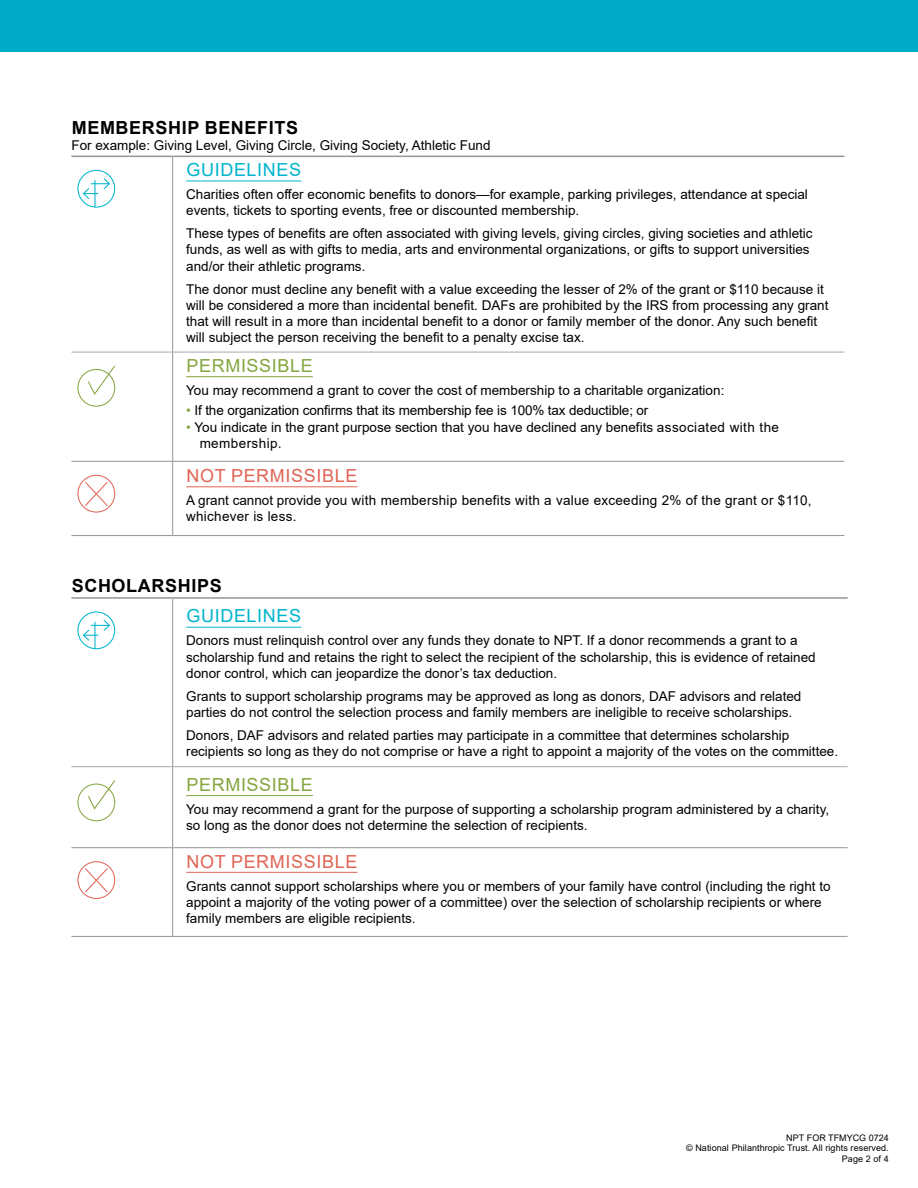
<style>
.page{position:relative;width:918px;height:1188px;background:#fff}
.page>*{position:absolute;margin:0;border:0;box-sizing:border-box;transform-origin:0 0}
.t1{font:700 18px "Arial";letter-spacing:.035em;color:#000}
.Paragraph_Style_4{font:18px "Arial";letter-spacing:.035em;color:#e06556}
.Paragraph_Style_3{font:18px "Arial";letter-spacing:.035em;color:#85a640}
.Paragraph_Style_4-2{font:18px "Arial";letter-spacing:.035em;color:#00b5cc}
.t2{font:13.5px/16.2px "Arial";color:#000}
.t3{font:13.5px/16.2px "Arial";letter-spacing:.02em;color:#000}
.t4{font:9px "Arial";letter-spacing:.01em;color:#000}
.s1{color:#85a640}
.s2{font-family:"Calibri"}
</style>
<div class="page">
<div style="left:0;top:0;width:918px;height:52px;background:#00abc8"></div>
<hr style="left:71px;top:461px;width:102px;height:1px;background:#939598">
<hr style="left:173px;top:461px;width:671px;height:1px;background:#939598">
<hr style="left:71px;top:535px;width:102px;height:1px;background:#939598">
<hr style="left:173px;top:535px;width:671px;height:1px;background:#939598">
<hr style="left:172px;top:157px;width:1px;height:195px;background:#939598">
<hr style="left:172px;top:352px;width:1px;height:109px;background:#939598">
<hr style="left:172px;top:462px;width:1px;height:73px;background:#939598">
<hr style="left:71px;top:352px;width:102px;height:1px;background:#a7a9ac">
<hr style="left:173px;top:352px;width:671px;height:1px;background:#a7a9ac">
<hr style="left:71px;top:156px;width:102px;height:1px;background:#939598">
<hr style="left:173px;top:156px;width:671px;height:1px;background:#939598">
<div style="left:77px;top:170px;width:38px;height:38px;border:1px solid #00b5cc;border-radius:50%"></div>
<svg style="left:82px;top:177px;width:29px;height:30px"></svg>
<hr style="left:186px;top:181px;width:115px;height:1px;background:#00b5cc">
<div style="left:77px;top:369px;width:38px;height:38px;border:1px solid #85a640;border-radius:50%"></div>
<svg style="left:87px;top:365px;width:29px;height:31px"></svg>
<hr style="left:186px;top:376px;width:127px;height:1px;background:#85a640">
<div style="left:77px;top:475px;width:38px;height:38px;border:1px solid #e06556;border-radius:50%"></div>
<svg style="left:84px;top:481px;width:25px;height:26px"></svg>
<hr style="left:186px;top:486px;width:171px;height:1px;background:#e06556">
<hr style="left:71px;top:766px;width:101px;height:1px;background:#a7a9ac">
<hr style="left:173px;top:766px;width:675px;height:1px;background:#a7a9ac">
<hr style="left:71px;top:597px;width:102px;height:2px;background:#939598">
<hr style="left:173px;top:597px;width:675px;height:2px;background:#939598">
<hr style="left:71px;top:847px;width:102px;height:1px;background:#939598">
<hr style="left:173px;top:847px;width:675px;height:1px;background:#939598">
<hr style="left:71px;top:936px;width:102px;height:1px;background:#939598">
<hr style="left:173px;top:936px;width:675px;height:1px;background:#939598">
<hr style="left:172px;top:599px;width:1px;height:168px;background:#939598">
<hr style="left:172px;top:767px;width:1px;height:80px;background:#939598">
<hr style="left:172px;top:848px;width:1px;height:88px;background:#939598">
<div style="left:77px;top:611px;width:38px;height:38px;border:1px solid #00b5cc;border-radius:50%"></div>
<svg style="left:82px;top:619px;width:29px;height:30px"></svg>
<hr style="left:186px;top:627px;width:115px;height:1px;background:#00b5cc">
<div style="left:77px;top:784px;width:38px;height:37px;border:1px solid #85a640;border-radius:50%"></div>
<svg style="left:87px;top:780px;width:29px;height:31px"></svg>
<hr style="left:186px;top:795px;width:127px;height:1px;background:#85a640">
<div style="left:77px;top:861px;width:38px;height:38px;border:1px solid #e06556;border-radius:50%"></div>
<svg style="left:84px;top:867px;width:25px;height:27px"></svg>
<hr style="left:186px;top:872px;width:171px;height:1px;background:#e06556">
<p class="t1" style="left:72px;top:115px;width:228px">MEMBERSHIP BENEFITS</p>
<p class="t2" style="left:71px;top:137px;width:421px">For example: Giving Level, Giving Circle, Giving Society, Athletic Fund</p>
<p class="Paragraph_Style_4-2" style="left:186px;top:157px;width:116px">GUIDELINES</p>
<p class="t2" style="left:186px;top:186px;width:623px">Charities often offer economic benefits to donors—for example, parking privileges, attendance at special events, tickets to sporting events, free or discounted membership.</p>
<p class="t2" style="left:186px;top:225px;width:628px">These types of benefits are often associated with giving levels, giving circles, giving societies and athletic funds, as well as with gifts to media, arts and environmental organizations, or gifts to support universities and/or their athletic programs.</p>
<p class="t2" style="left:186px;top:281px;width:644px">The donor must decline any benefit with a value exceeding the lesser of 2% of the grant or $110 because it will be considered a more than incidental benefit. DAFs are prohibited by the IRS from processing any grant that will result in a more than incidental benefit to a donor or family member of the donor. Any such benefit will subject the person receiving the benefit to a penalty excise tax.</p>
<p class="Paragraph_Style_3" style="left:186px;top:353px;width:128px">PERMISSIBLE</p>
<p class="t2" style="left:186px;top:382px;width:540px">You may recommend a grant to cover the cost of membership to a charitable organization:</p>
<p class="t2" style="left:186px;top:402px;width:464px"><span class="s1">•</span> If the organization confirms that its membership fee is 100% tax deductible; or</p>
<p class="t2" style="left:200px;top:419px;width:581px;text-indent:-13px"><span class="s1">•</span> You indicate in the grant purpose section that you have declined any benefits associated with the membership<span class="s2">.</span></p>
<p class="Paragraph_Style_4" style="left:186px;top:463px;width:172px">NOT PERMISSIBLE</p>
<p class="t3" style="left:186px;top:492px;width:627px">A grant cannot provide you with membership benefits with a value exceeding 2% of the grant or $110, whichever is less.</p>
<p class="t1" style="left:72px;top:573px;width:151px">SCHOLARSHIPS</p>
<p class="Paragraph_Style_4-2" style="left:186px;top:604px;width:116px">GUIDELINES</p>
<p class="t2" style="left:186px;top:632px;width:631px">Donors must relinquish control over any funds they donate to NPT. If a donor recommends a grant to a scholarship fund and retains the right to select the recipient of the scholarship, this is evidence of retained donor control, which can jeopardize the donor’s tax deduction.</p>
<p class="t2" style="left:186px;top:688px;width:617px">Grants to support scholarship programs may be approved as long as donors, DAF advisors and related parties do not control the selection process and family members are ineligible to receive scholarships.</p>
<p class="t2" style="left:186px;top:727px;width:654px">Donors, DAF advisors and related parties may participate in a committee that determines scholarship recipients so long as they do not comprise or have a right to appoint a majority of the votes on the committee.</p>
<p class="Paragraph_Style_3" style="left:186px;top:772px;width:128px">PERMISSIBLE</p>
<p class="t2" style="left:186px;top:801px;width:645px">You may recommend a grant for the purpose of supporting a scholarship program administered by a charity, so long as the donor does not determine the selection of recipients.</p>
<p class="Paragraph_Style_4" style="left:186px;top:849px;width:172px">NOT PERMISSIBLE</p>
<p class="t2" style="left:186px;top:878px;width:646px">Grants cannot support scholarships where you or members of your family have control (including the right to appoint a majority of the voting power of a committee) over the selection of scholarship recipients or where family members are eligible recipients.</p>
<p class="t4" style="left:786px;top:1131px;width:104px">NPT FOR TFMYCG 0724</p>
<p class="t4" style="left:686px;top:1142px;width:204px">© National Philanthropic Trust. All rights reserved.</p>
<p class="t4" style="left:842px;top:1153px;width:48px">Page 2 of 4</p>
</div>
